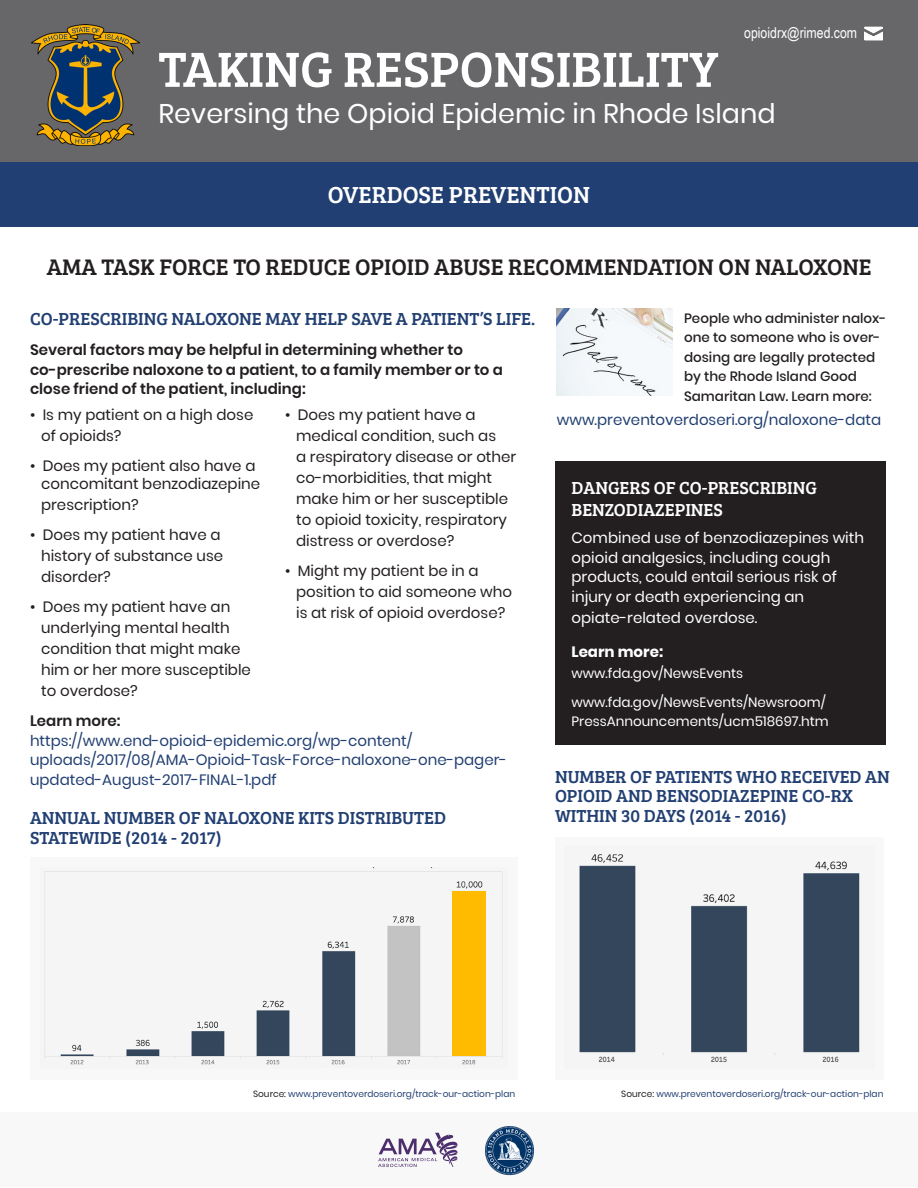
<style>
.page{position:relative;width:918px;height:1188px;background:#fff}
.page>*{position:absolute;margin:0;border:0;box-sizing:border-box;transform-origin:0 0}
.t1{font:51px "Bree Serif";color:#fff}
.t2{font:27px "Poppins";color:#fff}
.t3{font:24px "Bree Serif";color:#fff}
.t4{font:23.25px "Bree Serif";color:#231f20}
.t5{font:18px/19.5px "Bree Serif";color:#213f72}
.t6{font:18px "Bree Serif";color:#fff}
.t7{font:15px "Poppins";color:#231f20}
.t8{font:15px/19.5px "Poppins";color:#213f72}
.t9{font:15px/19.5px "Poppins";color:#fff}
.t10{font:600 15px/19.5px "Poppins";color:#231f20}
.t11{font:15px "Arial Narrow";color:#fff}
.t12{font:700 15px "Poppins";color:#fff}
.t13{font:500 13.5px/19.5px "Poppins";color:#231f20}
.t14{font:13.5px "Poppins";color:#fff}
.t15{font:9px "Poppins";color:#213f72}
.s1{color:#231f20}
</style>
<div class="page">
<div style="left:555px;top:461px;width:330px;height:283px;background:#231f20"></div>
<div style="left:0;top:162px;width:918px;height:65px;background:#213f72"></div>
<img style="left:557px;top:308px;width:115px;height:87px">
<div style="left:555px;top:837px;width:329px;height:243px;background:#f8f8f8"></div>
<img style="left:579px;top:854px;width:281px;height:209px">
<div style="left:30px;top:857px;width:488px;height:223px;background:#f8f8f8"></div>
<img style="left:44px;top:868px;width:459px;height:197px">
<div style="left:452px;top:891px;width:34px;height:165px;background:#fb0"></div>
<div style="left:0;top:1113px;width:917px;height:74px;background:#f8f8f8"></div>
<svg style="left:378px;top:1133px;width:79px;height:34px"></svg>
<img style="left:485px;top:1126px;width:49px;height:50px">
<div style="left:0;top:0;width:918px;height:162px;background:#67676a"></div>
<img style="left:864px;top:26px;width:19px;height:15px">
<img style="left:32px;top:24px;width:107px;height:121px">
<p class="t11" style="left:744px;top:21px;width:114px">opioidrx@rimed.com</p>
<p class="t1" style="left:158px;top:32px;width:562px">TAKING RESPONSIBILITY</p>
<p class="t2" style="left:158px;top:97px;width:619px">Reversing the Opioid Epidemic in Rhode Island</p>
<p class="t3" style="left:328px;top:177px;width:264px">OVERDOSE PREVENTION</p>
<p class="t4" style="left:47px;top:250px;width:827px">AMA TASK FORCE TO REDUCE OPIOID ABUSE RECOMMENDATION ON NALOXONE</p>
<p class="t5" style="left:30px;top:308px;width:507px">CO-PRESCRIBING NALOXONE MAY HELP SAVE A PATIENT’S LIFE.</p>
<p class="t13" style="left:684px;top:308px;width:204px">People who administer nalox&shy;one to someone who is over&shy;dosing are legally protected by the Rhode Island Good<br>Samaritan Law. Learn more:</p>
<p class="t8" style="left:557px;top:410px;width:326px">www.preventoverdoseri.org/naloxone-data</p>
<p class="t10" style="left:30px;top:341px;width:474px">Several factors may be helpful in determining whether to co-prescribe naloxone to a patient, to a family member or to a close friend of the patient, including:</p>
<p class="t7" style="left:30px;top:406px;width:225px">• Is my patient on a high dose</p>
<p class="t7" style="left:41px;top:427px;width:82px">of opioids?</p>
<p class="t7" style="left:30px;top:457px;width:227px">• Does my patient also have a</p>
<p class="t7" style="left:41px;top:475px;width:221px">concomitant benzodiazepine</p>
<p class="t7" style="left:41px;top:496px;width:99px">prescription?</p>
<p class="t7" style="left:30px;top:526px;width:192px">• Does my patient have a</p>
<p class="t7" style="left:41px;top:547px;width:184px">history of substance use</p>
<p class="t7" style="left:41px;top:568px;width:71px">disorder?</p>
<p class="t7" style="left:30px;top:598px;width:202px">• Does my patient have an</p>
<p class="t7" style="left:41px;top:619px;width:190px">underlying mental health</p>
<p class="t7" style="left:41px;top:640px;width:201px">condition that might make</p>
<p class="t7" style="left:41px;top:661px;width:211px">him or her more susceptible</p>
<p class="t7" style="left:41px;top:682px;width:98px">to overdose?</p>
<p class="t7" style="left:285px;top:406px;width:192px">• Does my patient have a</p>
<p class="t7" style="left:296px;top:427px;width:201px">medical condition, such as</p>
<p class="t7" style="left:296px;top:448px;width:222px">a respiratory disease or other</p>
<p class="t7" style="left:296px;top:469px;width:198px">co-morbidities, that might</p>
<p class="t7" style="left:296px;top:490px;width:213px">make him or her susceptible</p>
<p class="t7" style="left:296px;top:511px;width:212px">to opioid toxicity, respiratory</p>
<p class="t7" style="left:296px;top:532px;width:160px">distress or overdose?</p>
<p class="t7" style="left:285px;top:562px;width:195px">• Might my patient be in a</p>
<p class="t7" style="left:296px;top:583px;width:218px">position to aid someone who</p>
<p class="t7" style="left:296px;top:604px;width:211px">is at risk of opioid overdose?</p>
<p class="t6" style="left:572px;top:475px;width:247px">DANGERS OF CO-PRESCRIBING</p>
<p class="t6" style="left:572px;top:497px;width:153px">BENZODIAZEPINES</p>
<p class="t9" style="left:572px;top:529px;width:294px">Combined use of benzodiazepines with opioid analgesics, including cough</p>
<p class="t9" style="left:572px;top:568px;width:267px">products, could entail serious risk of</p>
<p class="t9" style="left:572px;top:587px;width:234px">injury or death experiencing an</p>
<p class="t9" style="left:572px;top:608px;width:188px">opiate-related overdose.</p>
<p class="t12" style="left:572px;top:644px;width:93px">Learn more:</p>
<p class="t14" style="left:572px;top:666px;width:173px">www.fda.gov/NewsEvents</p>
<p class="t14" style="left:572px;top:694px;width:256px">www.fda.gov/NewsEvents/Newsroom/</p>
<p class="t14" style="left:572px;top:714px;width:259px">PressAnnouncements/ucm518697.htm</p>
<p class="t10" style="left:30px;top:711px;width:92px">Learn more:</p>
<p class="t8" style="left:30px;top:731px;width:384px">https://www.end-opioid-epidemic.org/wp-content/</p>
<p class="t8" style="left:30px;top:750px;width:479px">uploads/2017/08/AMA-Opioid-Task-Force-naloxone-one-pager&shy;updated-August-2017-FINAL-1.pdf</p>
<p class="t5" style="left:555px;top:766px;width:336px">NUMBER OF PATIENTS WHO RECEIVED AN</p>
<p class="t5" style="left:555px;top:785px;width:300px">OPIOID AND BENSODIAZEPINE CO-RX<br>WITHIN 30 DAYS (2014 - 2016)</p>
<p class="t5" style="left:30px;top:807px;width:417px">ANNUAL NUMBER OF NALOXONE KITS DISTRIBUTED</p>
<p class="t5" style="left:30px;top:827px;width:193px">STATEWIDE (2014 - 2017)</p>
<p class="t15" style="left:253px;top:1089px;width:264px"><span class="s1">Source:</span> www.preventoverdoseri.org/track-our-action-plan</p>
<p class="t15" style="left:621px;top:1089px;width:264px"><span class="s1">Source:</span> www.preventoverdoseri.org/track-our-action-plan</p>
</div>
